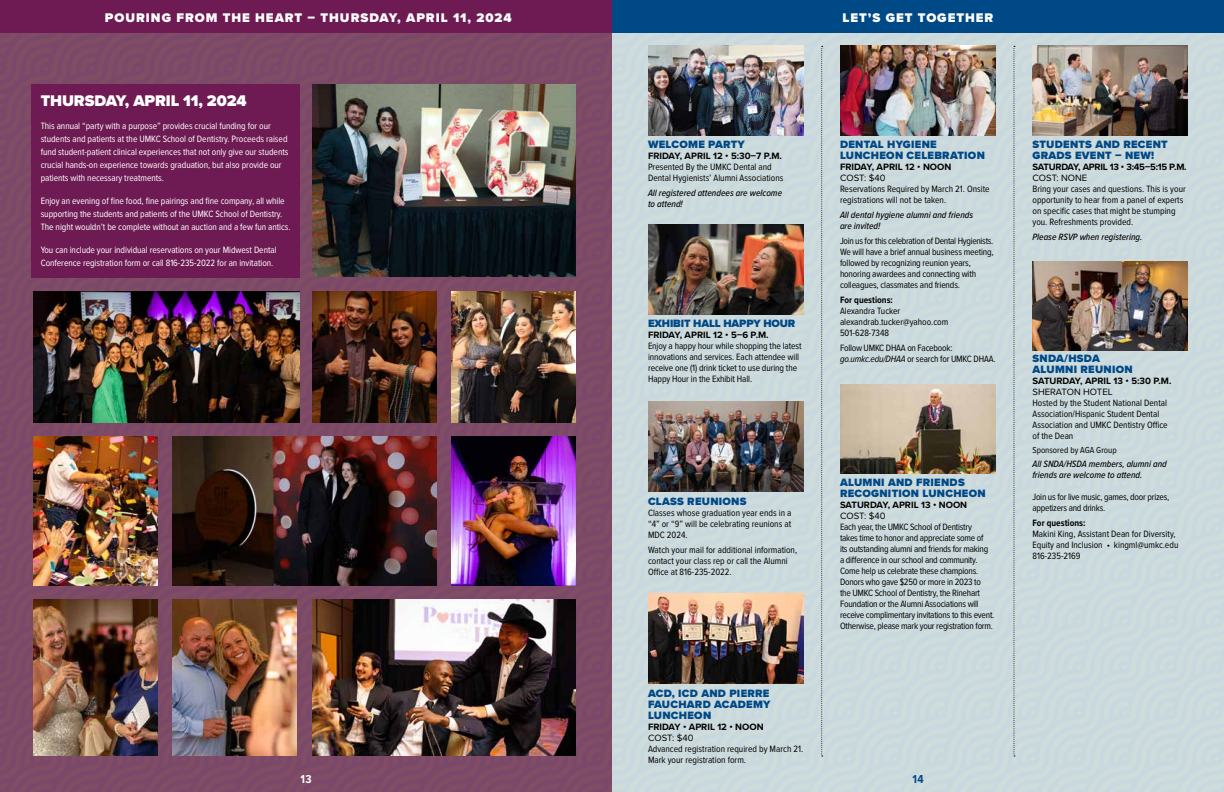
<style>
.page{position:relative;width:1224px;height:792px;background:#fff}
.page>*{position:absolute;margin:0;border:0;box-sizing:border-box;transform-origin:0 0}
.t1{font:900 16px "Proxima Nova";letter-spacing:-.005em;color:#fff}
.t2{font:900 13px "Proxima Nova";letter-spacing:.075em;color:#fff}
.t3{font:700 12px "Proxima Nova Cond";color:#fff}
.t4{font:700 12px "Proxima Nova Cond";color:#004987}
.t5{font:900 11px/11px "Proxima Nova";letter-spacing:.025em;color:#004987}
.t6{font:900 11px "Proxima Nova";letter-spacing:-.01em;color:#004987}
.t7{font:9.5px/11px "Proxima Nova Cond";letter-spacing:-.01em;color:#000}
.t8{font:9.5px/13px "Proxima Nova Cond";letter-spacing:-.005em;color:#fff}
.t9{font:italic 500 9.5px/11px "Proxima Nova Cond";color:#000}
.t10{font:700 9.5px "Proxima Nova";color:#000}
.t11{font:9.5px "Proxima Nova";color:#000}
.t12{font:700 9.5px "Proxima Nova";letter-spacing:-.025em;color:#000}
.t13{font:700 9.5px "Proxima Nova Cond";color:#000}
.t14{font:9px "Proxima Nova Cond";color:#000}
.s1{font-style:italic}
</style>
<div class="page">
<div style="left:612px;top:0;width:612px;height:792px;background:#cad9dd"></div>
<div style="left:0;top:0;width:612px;height:792px;background:#82446a"></div>
<div style="left:0;top:0;width:1224px;height:32px;background:#004987"></div>
<div style="left:0;top:0;width:612px;height:32px;background:#6e1b54"></div>
<div style="left:32px;top:85px;width:268px;height:193px;background:#6e1b54"></div>
<img style="left:840px;top:384px;width:156px;height:90px">
<img style="left:1032px;top:45px;width:156px;height:90px">
<img style="left:1032px;top:261px;width:156px;height:90px">
<img style="left:840px;top:45px;width:156px;height:90px">
<img style="left:648px;top:45px;width:156px;height:90px">
<img style="left:312px;top:85px;width:264px;height:192px">
<img style="left:312px;top:292px;width:124px;height:131px">
<img style="left:452px;top:292px;width:124px;height:131px">
<img style="left:648px;top:225px;width:156px;height:90px">
<img style="left:648px;top:402px;width:156px;height:90px">
<svg style="left:821px;top:46px;width:2px;height:710px"></svg>
<svg style="left:1014px;top:46px;width:1px;height:710px"></svg>
<img style="left:172px;top:436px;width:264px;height:150px">
<img style="left:452px;top:436px;width:124px;height:150px">
<img style="left:172px;top:600px;width:125px;height:156px">
<img style="left:33px;top:436px;width:125px;height:150px">
<img style="left:312px;top:600px;width:264px;height:156px">
<img style="left:33px;top:600px;width:125px;height:156px">
<img style="left:33px;top:292px;width:267px;height:131px">
<img style="left:648px;top:594px;width:156px;height:90px">
<h2 class="t2" style="left:105px;top:7px;width:408px">POURING FROM THE HEART – THURSDAY, APRIL 11, 2024</h2>
<h2 class="t2" style="left:843px;top:7px;width:152px">LET’S GET TOGETHER</h2>
<h1 class="t1" style="left:41px;top:89px;width:207px">THURSDAY, APRIL 11, 2024</h1>
<p class="t8" style="left:41px;top:119px;width:249px">This annual “party with a purpose” provides crucial funding for our students and patients at the UMKC School of Dentistry. Proceeds raised fund student-patient clinical experiences that not only give our students crucial hands-on experience towards graduation, but also provide our patients with necessary treatments.</p>
<p class="t8" style="left:41px;top:194px;width:252px">Enjoy an evening of fine food, fine pairings and fine company, all while supporting the students and patients of the UMKC School of Dentistry.<br>The night wouldn’t be complete without an auction and a few fun antics.</p>
<p class="t8" style="left:41px;top:243px;width:238px">You can include your individual reservations on your Midwest Dental<br>Conference registration form or call 816-235-2022 for an invitation.</p>
<p class="t5" style="left:648px;top:138px;width:98px">WELCOME PARTY</p>
<p class="t10" style="left:648px;top:148px;width:135px">FRIDAY, APRIL 12 • 5:30–7 P.M.</p>
<p class="t7" style="left:648px;top:161px;width:137px">Presented By the UMKC Dental and<br>Dental Hygienists’ Alumni Associations</p>
<p class="t9" style="left:648px;top:187px;width:136px">All registered attendees are welcome to attend!</p>
<p class="t6" style="left:648px;top:315px;width:149px">EXHIBIT HALL HAPPY HOUR</p>
<p class="t10" style="left:648px;top:328px;width:122px">FRIDAY, APRIL 12 • 5–6 P.M.</p>
<p class="t7" style="left:648px;top:340px;width:155px">Enjoy a happy hour while shopping the latest innovations and services. Each attendee will receive one (1) drink ticket to use during the Happy Hour in the Exhibit Hall.</p>
<p class="t5" style="left:840px;top:138px;width:146px">DENTAL HYGIENE<br>LUNCHEON CELEBRATION</p>
<p class="t10" style="left:840px;top:159px;width:113px">FRIDAY, APRIL 12 • NOON</p>
<p class="t11" style="left:840px;top:170px;width:47px">COST: $40</p>
<p class="t7" style="left:840px;top:183px;width:151px">Reservations Required by March 21. Onsite registrations will not be taken.</p>
<p class="t9" style="left:840px;top:209px;width:135px">All dental hygiene alumni and friends are invited!</p>
<p class="t7" style="left:840px;top:235px;width:155px">Join us for this celebration of Dental Hygienists.<br>We will have a brief annual business meeting, followed by recognizing reunion years, honoring awardees and connecting with colleagues, classmates and friends.</p>
<p class="t13" style="left:840px;top:293px;width:54px">For questions:</p>
<p class="t7" style="left:840px;top:305px;width:110px">Alexandra Tucker alexandrab.tucker@yahoo.com<br>501-628-7348</p>
<p class="t7" style="left:840px;top:342px;width:157px">Follow UMKC DHAA on Facebook: <span class="s1">go.umkc.edu/DHAA</span> or search for UMKC DHAA.</p>
<p class="t5" style="left:648px;top:495px;width:100px">CLASS REUNIONS</p>
<p class="t7" style="left:648px;top:507px;width:145px;text-align:justify">Classes whose graduation year ends in a “4” or “9” will be celebrating reunions at MDC 2024.</p>
<p class="t7" style="left:648px;top:544px;width:151px">Watch your mail for additional information, contact your class rep or call the Alumni<br>Office at 816-235-2022.</p>
<p class="t5" style="left:648px;top:688px;width:124px;text-align:justify">ACD, ICD AND PIERRE FAUCHARD ACADEMY LUNCHEON</p>
<p class="t10" style="left:648px;top:720px;width:117px">FRIDAY • APRIL 12 • NOON</p>
<p class="t11" style="left:648px;top:731px;width:47px">COST: $40</p>
<p class="t7" style="left:648px;top:743px;width:157px">Advanced registration required by March 21.<br>Mark your registration form.</p>
<p class="t5" style="left:840px;top:477px;width:147px">ALUMNI AND FRIENDS<br>RECOGNITION LUNCHEON</p>
<p class="t10" style="left:840px;top:498px;width:129px">SATURDAY, APRIL 13 • NOON</p>
<p class="t11" style="left:840px;top:509px;width:47px">COST: $40</p>
<p class="t7" style="left:840px;top:521px;width:156px">Each year, the UMKC School of Dentistry<br>takes time to honor and appreciate some of<br>its outstanding alumni and friends for making a difference in our school and community.<br>Come help us celebrate these champions.<br>Donors who gave $250 or more in 2023 to<br>the UMKC School of Dentistry, the Rinehart Foundation or the Alumni Associations will receive complimentary invitations to this event.<br>Otherwise, please mark your registration form.</p>
<p class="t3" style="left:300px;top:770px;width:13px">13</p>
<p class="t4" style="left:912px;top:770px;width:13px">14</p>
<p class="t5" style="left:1032px;top:138px;width:137px">STUDENTS AND RECENT<br>GRADS EVENT – NEW!</p>
<p class="t12" style="left:1032px;top:159px;width:156px">SATURDAY, APRIL 13 • 3:45–5:15 P.M.</p>
<p class="t11" style="left:1032px;top:170px;width:56px">COST: NONE</p>
<p class="t7" style="left:1032px;top:183px;width:155px">Bring your cases and questions. This is your opportunity to hear from a panel of experts on specific cases that might be stumping you. Refreshments provided.</p>
<p class="t9" style="left:1032px;top:231px;width:111px">Please RSVP when registering.</p>
<p class="t5" style="left:1032px;top:353px;width:102px">SNDA/HSDA<br>ALUMNI REUNION</p>
<p class="t10" style="left:1032px;top:374px;width:141px">SATURDAY, APRIL 13 • 5:30 P.M.</p>
<p class="t11" style="left:1032px;top:385px;width:82px">SHERATON HOTEL</p>
<p class="t7" style="left:1032px;top:397px;width:137px">Hosted by the Student National Dental<br>Association/Hispanic Student Dental<br>Association and UMKC Dentistry Office of the Dean</p>
<p class="t14" style="left:1032px;top:444px;width:86px">Sponsored by AGA Group</p>
<p class="t9" style="left:1032px;top:458px;width:136px">All SNDA/HSDA members, alumni and friends are welcome to attend.</p>
<p class="t7" style="left:1032px;top:491px;width:138px">Join us for live music, games, door prizes, appetizers and drinks.</p>
<p class="t13" style="left:1032px;top:516px;width:54px">For questions:</p>
<p class="t7" style="left:1032px;top:528px;width:147px">Makini King, Assistant Dean for Diversity,<br>Equity and Inclusion • kingml@umkc.edu<br>816-235-2169</p>
</div>
